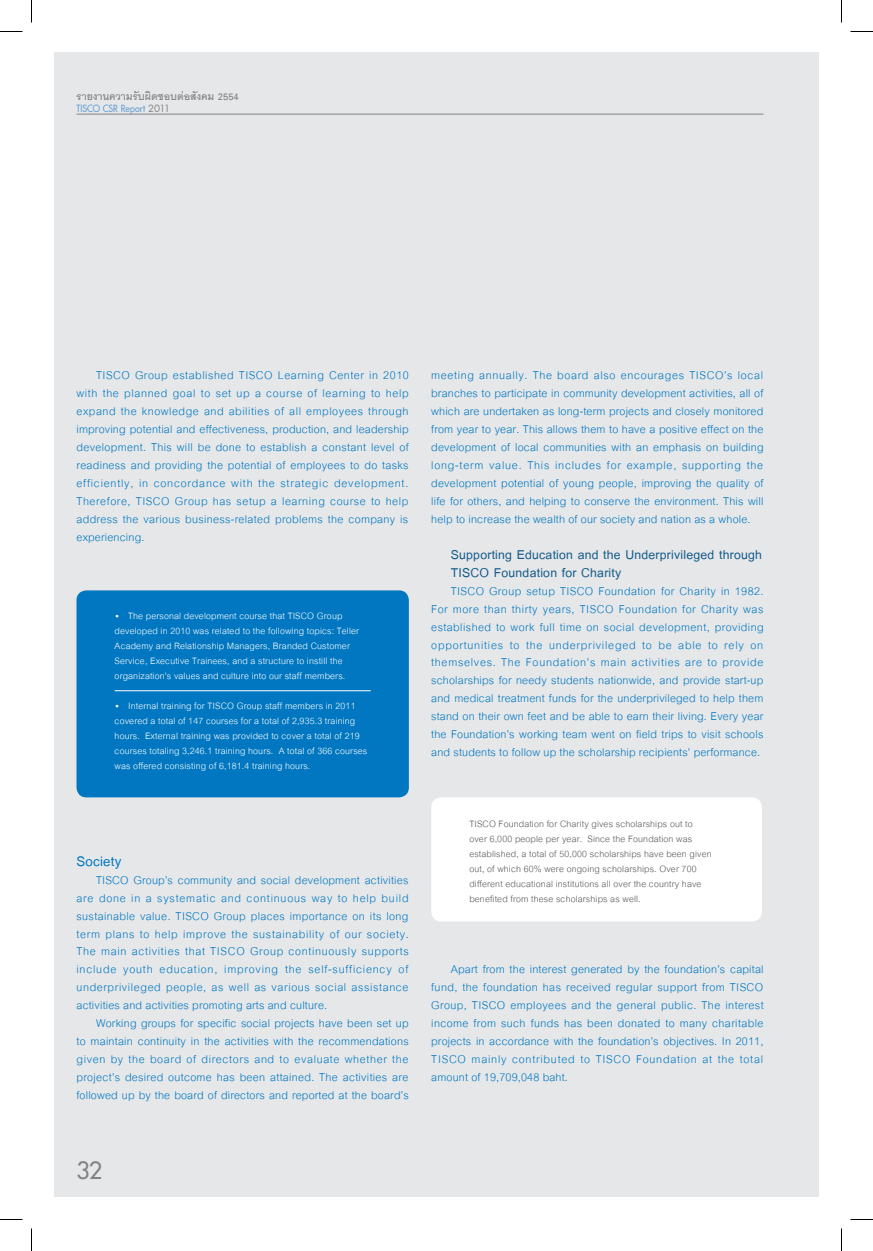
<style>
.page{position:relative;width:873px;height:1251px;background:#fff}
.page>*{position:absolute;margin:0;border:0;box-sizing:border-box;transform-origin:0 0}
.t1{font:23.25px "Futura";color:#808285}
.text{font:20.25px "UPC Cordia Bold";letter-spacing:.01em;color:#0077c0}
.text-2{font:18.75px/18px "UPC Cordia Bold";letter-spacing:.01em;color:#145b89}
.text-3{font:16.5px/18px "UPC Cordia";letter-spacing:.01em;color:#0077c0;text-align:justify}
.t2{font:700 14.25px "UPCC";color:#808285}
.text-4{font:13.5px/15px "UPC Cordia";letter-spacing:.01em;color:#fff}
.text-5{font:13.5px/15px "UPC Cordia";letter-spacing:.01em;color:#57585a}
.t3{font:9.75px "Futura";color:#639dd4;scale:.9 1}
.s1{color:#808285}
.s2{font-size:16.5px}
</style>
<div class="page">
<div style="left:54px;top:52px;width:765px;height:1145px;background:#e6e7e9"></div>
<div style="left:77px;top:590px;width:332px;height:207px;background:#0077c0;border-radius:10px"></div>
<hr style="left:115px;top:691px;width:256px;height:1px;background:#fff">
<div style="left:431px;top:797px;width:331px;height:124px;background:#fff;border-radius:10px"></div>
<hr style="left:76px;top:114px;width:688px;height:1px;background:#808285">
<svg style="left:0;top:31px;width:22px;height:1px"></svg>
<svg style="left:850px;top:31px;width:23px;height:1px"></svg>
<svg style="left:0;top:1219px;width:22px;height:1px"></svg>
<svg style="left:850px;top:1219px;width:23px;height:1px"></svg>
<svg style="left:31px;top:0;width:1px;height:22px"></svg>
<svg style="left:31px;top:1228px;width:1px;height:23px"></svg>
<svg style="left:841px;top:0;width:1px;height:22px"></svg>
<svg style="left:841px;top:1228px;width:1px;height:23px"></svg>
<p class="t2" style="left:76px;top:88px;width:164px">รายงานความรับผิดชอบต่อสังคม 2554</p>
<p class="t3" style="left:76px;top:102px;width:106px">TISCO CSR Report <span class="s1">2011</span></p>
<p class="text-3" style="left:76px;top:366px;width:334px;text-indent:20px">TISCO Group established TISCO Learning Center in 2010 with the planned goal to set up a course of learning to help expand the knowledge and abilities of all employees through improving potential and effectiveness, production, and leadership development. This will be done to establish a constant level of readiness and providing the potential of employees to do tasks efficiently, in concordance with the strategic development.<br>Therefore, TISCO Group has setup a learning course to help address the various business-related problems the company is experiencing.</p>
<p class="text-4" style="left:115px;top:608px;width:246px"><span class="s2">•</span> The personal development course that TISCO Group developed in 2010 was related to the following topics: Teller Academy and Relationship Managers, Branded Customer Service, Executive Trainees, and a structure to instill the organization’s values and culture into our staff members.</p>
<p class="text-4" style="left:115px;top:698px;width:254px"><span class="s2">•</span> Internal training for TISCO Group staff members in 2011 covered a total of 147 courses for a total of 2,935.3 training hours. External training was provided to cover a total of 219 courses totaling 3,246.1 training hours. A total of 366 courses was offered consisting of 6,181.4 training hours.</p>
<p class="text" style="left:76px;top:849px;width:46px">Society</p>
<p class="text-3" style="left:76px;top:870px;width:334px;text-indent:20px">TISCO Group’s community and social development activities are done in a systematic and continuous way to help build sustainable value. TISCO Group places importance on its long term plans to help improve the sustainability of our society.<br>The main activities that TISCO Group continuously supports include youth education, improving the self-sufficiency of underprivileged people, as well as various social assistance activities and activities promoting arts and culture.</p>
<p class="text-3" style="left:76px;top:1014px;width:334px;text-indent:20px">Working groups for specific social projects have been set up to maintain continuity in the activities with the recommendations given by the board of directors and to evaluate whether the project’s desired outcome has been attained. The activities are followed up by the board of directors and reported at the board’s</p>
<p class="text-3" style="left:431px;top:366px;width:334px">meeting annually. The board also encourages TISCO’s local branches to participate in community development activities, all of which are undertaken as long-term projects and closely monitored from year to year. This allows them to have a positive effect on the development of local communities with an emphasis on building long-term value. This includes for example, supporting the development potential of young people, improving the quality of life for others, and helping to conserve the environment. This will help to increase the wealth of our society and nation as a whole.</p>
<p class="text-2" style="left:451px;top:545px;width:313px">Supporting Education and the Underprivileged through<br>TISCO Foundation for Charity</p>
<p class="text-3" style="left:431px;top:581px;width:334px;text-indent:20px">TISCO Group setup TISCO Foundation for Charity in 1982.<br>For more than thirty years, TISCO Foundation for Charity was established to work full time on social development, providing opportunities to the underprivileged to be able to rely on themselves. The Foundation’s main activities are to provide scholarships for needy students nationwide, and provide start-up and medical treatment funds for the underprivileged to help them stand on their own feet and be able to earn their living. Every year the Foundation’s working team went on field trips to visit schools and students to follow up the scholarship recipients’ performance.</p>
<p class="text-5" style="left:469px;top:816px;width:244px">TISCO Foundation for Charity gives scholarships out to over 6,000 people per year. Since the Foundation was established, a total of 50,000 scholarships have been given out, of which 60% were ongoing scholarships. Over 700 different educational institutions all over the country have benefited from these scholarships as well.</p>
<p class="text-3" style="left:431px;top:960px;width:334px;text-indent:20px">Apart from the interest generated by the foundation’s capital fund, the foundation has received regular support from TISCO Group, TISCO employees and the general public. The interest income from such funds has been donated to many charitable projects in accordance with the foundation’s objectives. In 2011, TISCO mainly contributed to TISCO Foundation at the total amount of 19,709,048 baht.</p>
<h1 class="t1" style="left:76px;top:1155px;width:27px">32</h1>
</div>
